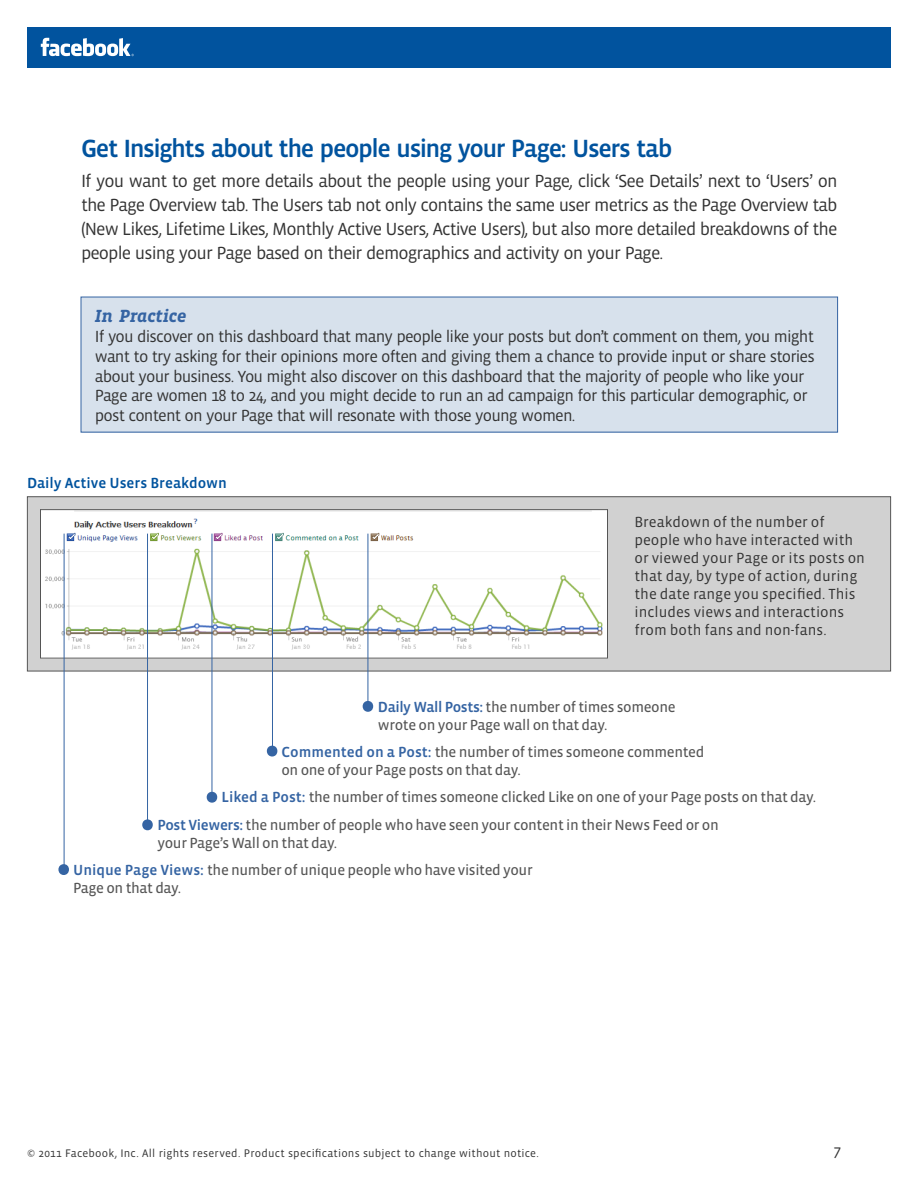
<style>
.page{position:relative;width:918px;height:1188px;background:#fff}
.page>*{position:absolute;margin:0;border:0;box-sizing:border-box;transform-origin:0 0}
.t1{font:500 25.5px "Vista Sans OT";letter-spacing:-.06em;color:#01539e}
.t2{font:18px/24px "Vista Sans OT";letter-spacing:-.05em;color:#333;text-align:justify}
.t3{font:italic 700 18px "Vista Slab";letter-spacing:-.01em;color:#3564a3}
.t4{font:16.5px/19.8px "Vista Sans OT";letter-spacing:-.05em;color:#333}
.t5{font:15.75px "Vista Sans OT";color:#333}
.t6{font:15px/18px "Vista Sans OT";letter-spacing:-.025em;color:#555}
.t7{font:15px/18px "Vista Sans OT";color:#333}
.t8{font:500 15px "Vista Sans OT";color:#01539e}
.t9{font:11.25px "Vista Sans OT";letter-spacing:.015em;color:#333}
.s1{font-weight:500;color:#3564a3}
</style>
<div class="page">
<div style="left:27px;top:27px;width:864px;height:41px;background:#01539e"></div>
<svg style="left:41px;top:38px;width:93px;height:18px"></svg>
<div style="left:81px;top:297px;width:757px;height:135px;background:#d7e1ec"></div>
<div style="left:27px;top:496px;width:864px;height:175px;background:#d1d1d1;border:1px solid #555"></div>
<img style="left:42px;top:511px;width:564px;height:146px">
<div style="left:40px;top:509px;width:568px;height:150px;border:1px solid #555"></div>
<div style="left:207px;top:792px;width:10px;height:11px;background:#3564a3;border-radius:50%"></div>
<hr style="left:212px;top:534px;width:1px;height:263px;background:#3564a3">
<div style="left:267px;top:746px;width:10px;height:11px;background:#3564a3;border-radius:50%"></div>
<hr style="left:272px;top:534px;width:1px;height:217px;background:#3564a3">
<div style="left:363px;top:701px;width:10px;height:11px;background:#3564a3;border-radius:50%"></div>
<hr style="left:368px;top:534px;width:1px;height:173px;background:#3564a3">
<div style="left:58px;top:864px;width:11px;height:11px;background:#3564a3;border-radius:50%"></div>
<hr style="left:64px;top:534px;width:1px;height:336px;background:#3564a3">
<div style="left:142px;top:819px;width:11px;height:11px;background:#3564a3;border-radius:50%"></div>
<hr style="left:147px;top:534px;width:1px;height:293px;background:#3564a3">
<h1 class="t1" style="left:81px;top:135px;width:593px">Get Insights about the people using your Page: Users tab</h1>
<p class="t2" style="left:81px;top:170px;width:758px">If you want to get more details about the people using your Page, click ‘See Details’ next to ‘Users’ on the Page Overview tab. The Users tab not only contains the same user metrics as the Page Overview tab (New Likes, Lifetime Likes, Monthly Active Users, Active Users), but also more detailed breakdowns of the people using your Page based on their demographics and activity on your Page.</p>
<p class="t3" style="left:95px;top:308px;width:93px">In Practice</p>
<p class="t4" style="left:95px;top:327px;width:721px">If you discover on this dashboard that many people like your posts but don’t comment on them, you might want to try asking for their opinions more often and giving them a chance to provide input or share stories about your business. You might also discover on this dashboard that the majority of people who like your Page are women 18 to 24, and you might decide to run an ad campaign for this particular demographic, or post content on your Page that will resonate with those young women.</p>
<p class="t8" style="left:27px;top:475px;width:202px">Daily Active Users Breakdown</p>
<p class="t7" style="left:634px;top:514px;width:232px">Breakdown of the number of people who have interacted with or viewed your Page or its posts on that day, by type of action, during the date range you specified. This includes views and interactions from both fans and non-fans.</p>
<p class="t6" style="left:378px;top:698px;width:299px"><span class="s1">Daily Wall Posts:</span> the number of times someone wrote on your Page wall on that day.</p>
<p class="t6" style="left:281px;top:743px;width:424px"><span class="s1">Commented on a Post:</span> the number of times someone commented on one of your Page posts on that day.</p>
<p class="t6" style="left:221px;top:788px;width:596px"><span class="s1">Liked a Post:</span> the number of times someone clicked Like on one of your Page posts on that day.</p>
<p class="t6" style="left:158px;top:817px;width:563px"><span class="s1">Post Viewers:</span> the number of people who have seen your content in their News Feed or on your Page’s Wall on that day.</p>
<p class="t6" style="left:73px;top:862px;width:461px"><span class="s1">Unique Page Views:</span> the number of unique people who have visited your<br>Page on that day.</p>
<p class="t9" style="left:27px;top:1148px;width:513px">© 2011 Facebook, Inc. All rights reserved. Product specifications subject to change without notice.</p>
<p class="t5" style="left:834px;top:1143px;width:9px">7</p>
</div>
